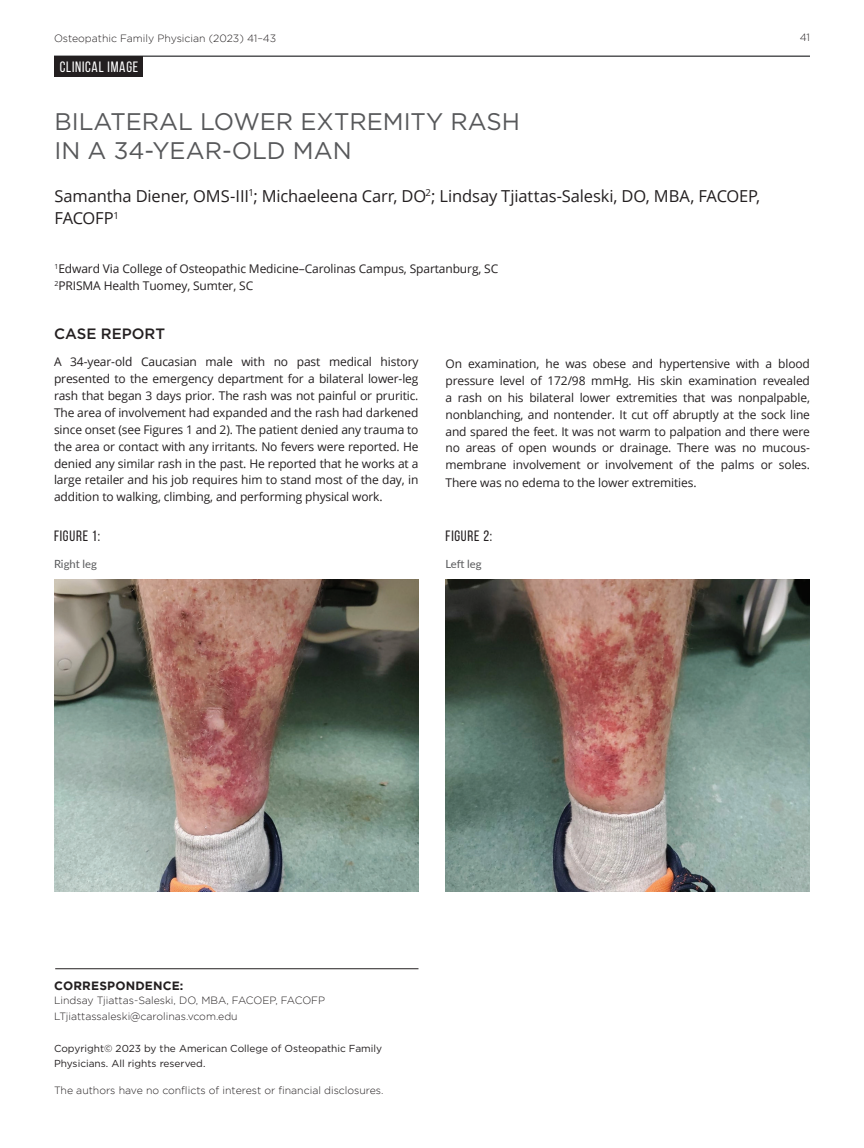
<style>
.page{position:relative;width:864px;height:1148px;background:#fff}
.page>*{position:absolute;margin:0;border:0;box-sizing:border-box;transform-origin:0 0}
.t1{font:24px/28.5px "Gotham";color:#57585a}
.t2{font:16.5px/22.5px "Open Sans";letter-spacing:-.01em;color:#231f20}
.t3{font:15px "Bebas Neue";letter-spacing:.05em;color:#231f20}
.t4{font:15px "Bebas Neue";letter-spacing:.05em;color:#fff}
.t5{font:500 15px "Gotham";color:#231f20}
.t6{font:12px/16.8px "Open Sans";letter-spacing:-.01em;color:#231f20;text-align:justify}
.t7{font:700 12px "Gotham";letter-spacing:.015em;color:#231f20}
.t8{font:11.25px "Lato";color:#57585a}
.t9{font:300 10.5px/16.5px "Gotham";color:#231f20}
.t10{font:10.2px/15px "Gotham";color:#231f20}
</style>
<div class="page">
<hr style="left:54px;top:56px;width:756px;height:1px;background:#57585a">
<div style="left:54px;top:56px;width:88px;height:21px;background:#231f20"></div>
<hr style="left:55px;top:968px;width:364px;height:1px;background:#231f20">
<img style="left:446px;top:579px;width:364px;height:312px">
<img style="left:54px;top:579px;width:364px;height:312px">
<p class="t9" style="left:54px;top:29px;width:224px">Osteopathic Family Physician (2023) 41–43</p>
<p class="t9" style="left:800px;top:29px;width:12px">41</p>
<p class="t4" style="left:60px;top:58px;width:80px">CLINICAL IMAGE</p>
<h1 class="t1" style="left:54px;top:107px;width:467px">BILATERAL LOWER EXTREMITY RASH<br>IN A 34-YEAR-OLD MAN</h1>
<h2 class="t2" style="left:54px;top:184px;width:707px">Samantha Diener, OMS-III<sup>1</sup>; Michaeleena Carr, DO<sup>2</sup>; Lindsay Tjiattas-Saleski, DO, MBA, FACOEP,<br>FACOFP<sup>1</sup></h2>
<p class="t6" style="left:54px;top:260px;width:445px"><sup>1</sup>Edward Via College of Osteopathic Medicine–Carolinas Campus, Spartanburg, SC<br><sup>2</sup>PRISMA Health Tuomey, Sumter, SC</p>
<p class="t5" style="left:54px;top:323px;width:113px">CASE REPORT</p>
<p class="t6" style="left:54px;top:353px;width:366px">A 34-year-old Caucasian male with no past medical history presented to the emergency department for a bilateral lower-leg rash that began 3 days prior. The rash was not painful or pruritic.<br>The area of involvement had expanded and the rash had darkened since onset (see Figures 1 and 2). The patient denied any trauma to the area or contact with any irritants. No fevers were reported. He denied any similar rash in the past. He reported that he works at a large retailer and his job requires him to stand most of the day, in addition to walking, climbing, and performing physical work.</p>
<p class="t3" style="left:54px;top:527px;width:48px">FIGURE 1:</p>
<p class="t8" style="left:54px;top:556px;width:45px">Right leg</p>
<p class="t6" style="left:445px;top:355px;width:366px">On examination, he was obese and hypertensive with a blood pressure level of 172/98 mmHg. His skin examination revealed a rash on his bilateral lower extremities that was nonpalpable, nonblanching, and nontender. It cut off abruptly at the sock line and spared the feet. It was not warm to palpation and there were no areas of open wounds or drainage. There was no mucous&shy;membrane involvement or involvement of the palms or soles.</p>
<p class="t6" style="left:445px;top:474px;width:253px">There was no edema to the lower extremities.</p>
<p class="t3" style="left:446px;top:527px;width:48px">FIGURE 2:</p>
<p class="t8" style="left:446px;top:556px;width:38px">Left leg</p>
<p class="t7" style="left:54px;top:979px;width:131px">CORRESPONDENCE:</p>
<p class="t9" style="left:54px;top:991px;width:273px">Lindsay Tjiattas-Saleski, DO, MBA, FACOEP, FACOFP<br>LTjiattassaleski@carolinas.vcom.edu</p>
<p class="t10" style="left:54px;top:1040px;width:330px">Copyright© 2023 by the American College of Osteopathic Family<br>Physicians. All rights reserved.</p>
<p class="t9" style="left:54px;top:1081px;width:331px">The authors have no conflicts of interest or financial disclosures.</p>
</div>
